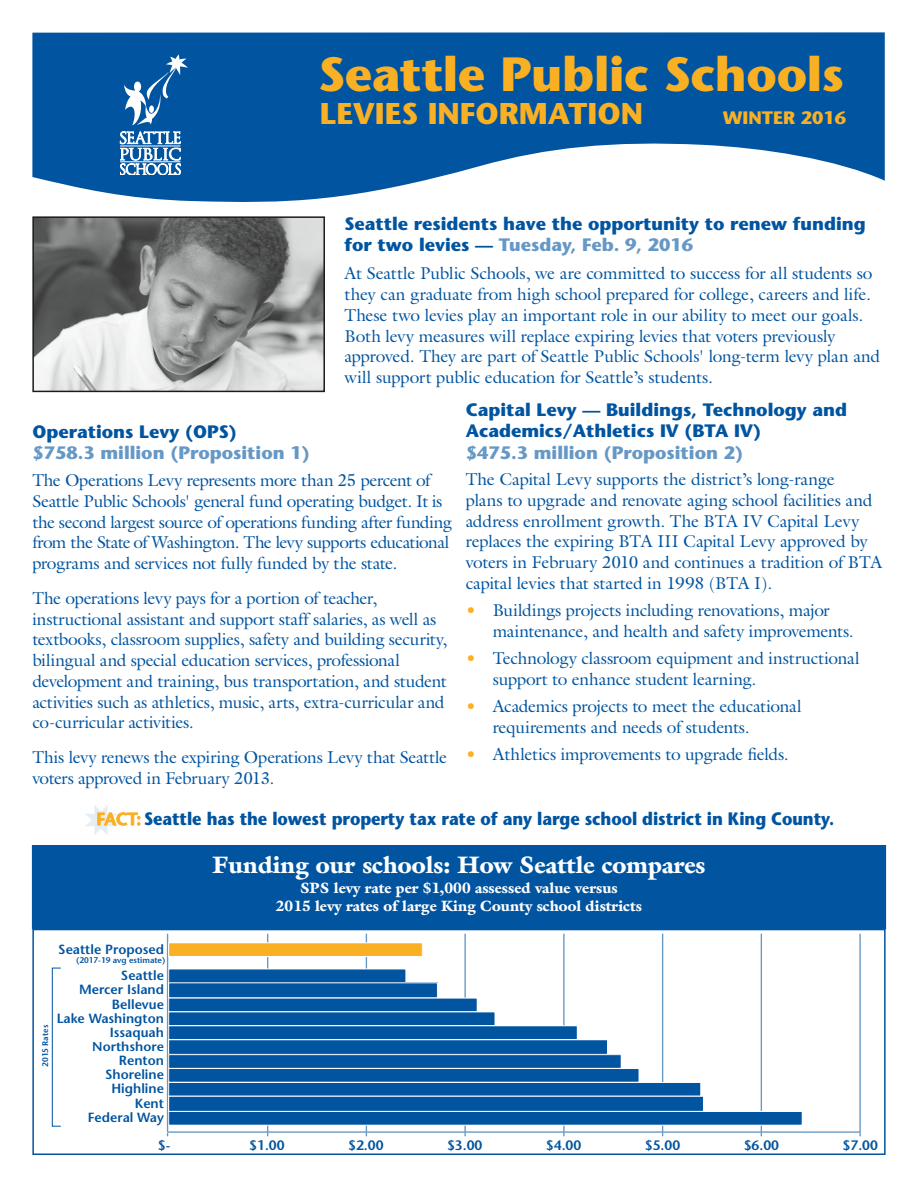
<style>
.page{position:relative;width:918px;height:1188px;background:#fff}
.page>*{position:absolute;margin:0;border:0;box-sizing:border-box;transform-origin:0 0}
.t1{font:700 48px "Stone Sans";letter-spacing:-.005em;color:#fab023}
.t2{font:700 30px "Stone Sans";color:#fab023}
.t3{font:900 24px "Galliard";color:#fff}
.t4{font:700 18px/21.6px "Stone Sans";color:#0054a0}
.t5{font:700 18px "Stone Sans";color:#0054a0;scale:.91 1}
.t6{font:700 18px "Stone Sans";color:#6698c6}
.t7{font:700 18px "Stone Sans";color:#fab023}
.t8{font:17.25px/20.7px "Galliard";letter-spacing:-.015em;color:#0054a0}
.t9{font:900 15px/18px "Galliard";color:#fff;text-align:center}
.t10{font:600 13.65px "Stone Sans";color:#0054a0}
.t11{font:600 13.35px/14.2px "Stone Sans";color:#0054a0;text-align:right}
.t12{font:600 12.9px "Stone Sans";color:#0054a0}
.t13{font:600 8.25px "Stone Sans";color:#0054a0}
.s1{color:#6698c6}
.s2{color:#fab023}
</style>
<div class="page">
<div style="left:32px;top:846px;width:854px;height:83px;background:#0054a0"></div>
<div style="left:32px;top:929px;width:854px;height:226px;border:2px solid #0054a0"></div>
<hr style="left:167px;top:934px;width:1px;height:198px;background:#6698c6">
<hr style="left:267px;top:934px;width:1px;height:198px;background:#6698c6">
<hr style="left:366px;top:934px;width:1px;height:198px;background:#6698c6">
<hr style="left:464px;top:934px;width:2px;height:198px;background:#6698c6">
<hr style="left:563px;top:934px;width:2px;height:198px;background:#6698c6">
<hr style="left:662px;top:934px;width:1px;height:198px;background:#6698c6">
<hr style="left:761px;top:934px;width:1px;height:198px;background:#6698c6">
<hr style="left:859px;top:934px;width:2px;height:198px;background:#6698c6">
<hr style="left:168px;top:1131px;width:692px;height:2px;background:#6698c6">
<div style="left:169px;top:943px;width:253px;height:13px;background:#fab023"></div>
<div style="left:168px;top:942px;width:255px;height:15px;border:1px solid #fff"></div>
<div style="left:169px;top:969px;width:237px;height:14px;background:#0054a0"></div>
<div style="left:169px;top:983px;width:268px;height:15px;background:#0054a0"></div>
<div style="left:169px;top:998px;width:308px;height:14px;background:#0054a0"></div>
<div style="left:168px;top:998px;width:310px;height:14px;border:1px solid #fff"></div>
<div style="left:169px;top:1012px;width:326px;height:14px;background:#0054a0"></div>
<div style="left:169px;top:1026px;width:408px;height:13px;background:#0054a0"></div>
<div style="left:168px;top:1025px;width:410px;height:15px;border:1px solid #fff"></div>
<div style="left:169px;top:1040px;width:438px;height:14px;background:#0054a0"></div>
<div style="left:168px;top:1039px;width:440px;height:16px;border:1px solid #fff"></div>
<div style="left:169px;top:1055px;width:452px;height:13px;background:#0054a0"></div>
<div style="left:168px;top:1054px;width:454px;height:15px;border:1px solid #fff"></div>
<div style="left:169px;top:1069px;width:470px;height:13px;background:#0054a0"></div>
<div style="left:168px;top:1068px;width:471px;height:15px;border:1px solid #fff"></div>
<div style="left:169px;top:1082px;width:532px;height:14px;background:#0054a0"></div>
<div style="left:168px;top:1082px;width:533px;height:15px;border:1px solid #fff"></div>
<div style="left:169px;top:1096px;width:534px;height:15px;background:#0054a0"></div>
<div style="left:168px;top:1096px;width:536px;height:16px;border:1px solid #fff"></div>
<div style="left:169px;top:1111px;width:633px;height:14px;background:#0054a0"></div>
<div style="left:168px;top:1111px;width:635px;height:15px;border:1px solid #fff"></div>
<div style="left:52px;top:968px;width:9px;height:159px;border:1px solid #0054a0"></div>
<svg style="left:32px;top:32px;width:854px;height:170px;fill:#0054a0"></svg>
<svg style="left:120px;top:131px;width:61px;height:44px"></svg>
<hr style="left:120px;top:161px;width:60px;height:1px;background:#fff">
<hr style="left:120px;top:146px;width:60px;height:1px;background:#fff">
<svg style="left:124px;top:54px;width:64px;height:71px;background:#3074b1"></svg>
<img style="left:35px;top:219px;width:287px;height:170px">
<div style="left:32px;top:216px;width:293px;height:176px;border:2px solid #1c1b1b"></div>
<svg style="left:85px;top:805px;width:56px;height:30px"></svg>
<p class="t1" style="left:318px;top:46px;width:527px">Seattle Public Schools</p>
<p class="t2" style="left:320px;top:95px;width:325px">LEVIES INFORMATION</p>
<p class="t7" style="left:723px;top:107px;width:125px">WINTER 2016</p>
<p class="t4" style="left:345px;top:212px;width:523px">Seattle residents have the opportunity to renew funding for two levies — <span class="s1">Tuesday, Feb. 9, 2016</span></p>
<p class="t8" style="left:345px;top:263px;width:537px">At Seattle Public Schools, we are committed to success for all students so they can graduate from high school prepared for college, careers and life.<br>These two levies play an important role in our ability to meet our goals.<br>Both levy measures will replace expiring levies that voters previously approved. They are part of Seattle Public Schools' long-term levy plan and will support public education for Seattle’s students.</p>
<p class="t4" style="left:32px;top:421px;width:206px">Operations Levy (OPS)</p>
<p class="t6" style="left:32px;top:442px;width:279px">$758.3 million (Proposition 1)</p>
<p class="t8" style="left:32px;top:470px;width:421px">The Operations Levy represents more than 25 percent of Seattle Public Schools' general fund operating budget. It is the second largest source of operations funding after funding from the State of Washington. The levy supports educational programs and services not fully funded by the state.</p>
<p class="t8" style="left:32px;top:588px;width:417px">The operations levy pays for a portion of teacher, instructional assistant and support staff salaries, as well as textbooks, classroom supplies, safety and building security, bilingual and special education services, professional development and training, bus transportation, and student activities such as athletics, music, arts, extra-curricular and co-curricular activities.</p>
<p class="t8" style="left:32px;top:747px;width:416px">This levy renews the expiring Operations Levy that Seattle voters approved in February 2013.</p>
<p class="t4" style="left:466px;top:399px;width:383px">Capital Levy — Buildings, Technology and<br>Academics/Athletics IV (BTA IV)</p>
<p class="t6" style="left:466px;top:442px;width:279px">$475.3 million (Proposition 2)</p>
<p class="t8" style="left:466px;top:469px;width:418px">The Capital Levy supports the district’s long-range<br>plans to upgrade and renovate aging school facilities and address enrollment growth. The BTA IV Capital Levy replaces the expiring BTA III Capital Levy approved by voters in February 2010 and continues a tradition of BTA capital levies that started in 1998 (BTA I).</p>
<p class="t8" style="left:493px;top:600px;width:363px;text-indent:-27px"><span class="s2">•</span> Buildings projects including renovations, major maintenance, and health and safety improvements.</p>
<p class="t8" style="left:493px;top:648px;width:368px;text-indent:-27px"><span class="s2">•</span> Technology classroom equipment and instructional support to enhance student learning.</p>
<p class="t8" style="left:493px;top:696px;width:310px;text-indent:-27px"><span class="s2">•</span> Academics projects to meet the educational requirements and needs of students.</p>
<p class="t8" style="left:466px;top:744px;width:325px"><span class="s2">•</span> Athletics improvements to upgrade fields.</p>
<p class="t5" style="left:144px;top:808px;width:760px">Seattle has the lowest property tax rate of any large school district in King County.</p>
<p class="t3" style="left:212px;top:851px;width:495px">Funding our schools: How Seattle compares</p>
<p class="t9" style="left:276px;top:879px;width:368px">SPS levy rate per $1,000 assessed value versus<br>2015 levy rates of large King County school districts</p>
<p class="t13" style="left:40px;top:1067px;width:43px;rotate:-90deg">2015 Rates</p>
<p class="t11" style="left:58px;top:942px;width:107px">Seattle Proposed</p>
<p class="t13" style="left:76px;top:956px;width:91px">(2017-19 avg estimate)</p>
<p class="t11" style="left:57px;top:968px;width:109px">Seattle<br>Mercer Island<br>Bellevue<br>Lake Washington<br>Issaquah</p>
<p class="t12" style="left:92px;top:1039px;width:73px">Northshore</p>
<p class="t11" style="left:88px;top:1054px;width:78px">Renton<br>Shoreline<br>Highline<br>Kent<br>Federal Way</p>
<p class="t10" style="left:158px;top:1137px;width:14px">$-</p>
<p class="t10" style="left:249px;top:1137px;width:37px">$1.00</p>
<p class="t10" style="left:348px;top:1137px;width:37px">$2.00</p>
<p class="t10" style="left:447px;top:1137px;width:37px">$3.00</p>
<p class="t10" style="left:546px;top:1137px;width:37px">$4.00</p>
<p class="t10" style="left:645px;top:1137px;width:37px">$5.00</p>
<p class="t10" style="left:744px;top:1137px;width:37px">$6.00</p>
<p class="t10" style="left:843px;top:1137px;width:37px">$7.00</p>
</div>
